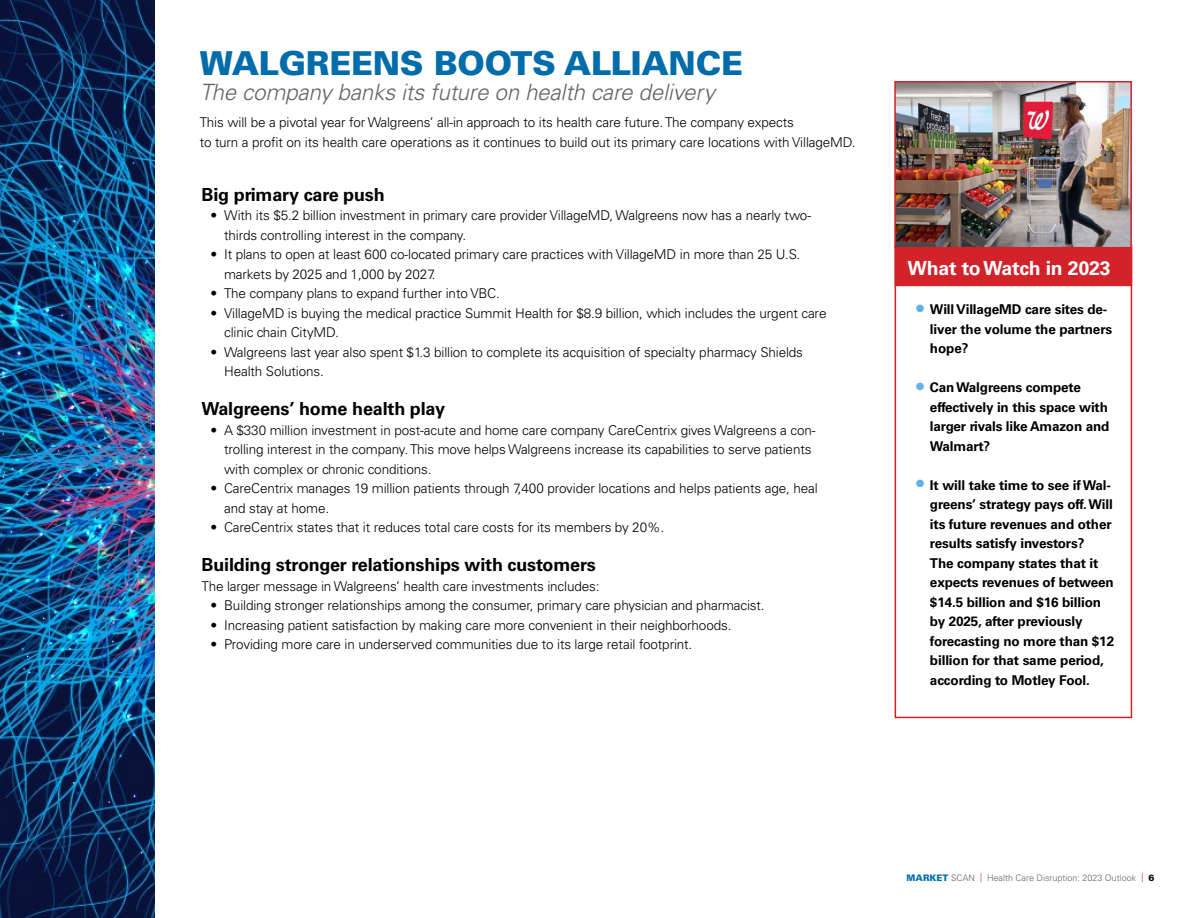
<style>
.page{position:relative;width:1188px;height:918px;background:#fff}
.page>*{position:absolute;margin:0;border:0;box-sizing:border-box;transform-origin:0 0}
.t1{font:900 33px "Univers LT Std";letter-spacing:-.01em;color:#006daa}
.t2{font:italic 300 22.5px "Univers LT Std";letter-spacing:-.01em;color:#636466}
.t3{font:700 19.5px "Univers LT Std";letter-spacing:-.01em;color:#fff}
.t4{font:700 18px "Univers LT Std";letter-spacing:-.01em;color:#000}
.t5{font:300 13.5px/19.5px "Univers LT Std";letter-spacing:-.01em;color:#000}
.t6{font:700 13.5px/19.5px "Univers LT Std";letter-spacing:-.01em;color:#000}
.t7{font:300 9px "Univers LT Std";color:#636466}
.s1{font-size:21px;color:#61b1e8}
.s2{font-weight:900;color:#006daa}
.s3{font-weight:900;color:#000}
</style>
<div class="page">
<img style="left:0;top:0;width:155px;height:918px">
<div style="left:895px;top:245px;width:237px;height:473px;border:2px solid #d2232a"></div>
<div style="left:895px;top:245px;width:237px;height:41px;background:#d2232a"></div>
<img style="left:897px;top:84px;width:232px;height:161px">
<div style="left:894px;top:81px;width:238px;height:167px;border:2px solid #d2232a"></div>
<h1 class="t1" style="left:200px;top:42px;width:545px">WALGREENS BOOTS ALLIANCE</h1>
<h2 class="t2" style="left:200px;top:79px;width:517px">The company banks its future on health care delivery</h2>
<p class="t5" style="left:200px;top:113px;width:657px">This will be a pivotal year for Walgreens’ all-in approach to its health care future. The company expects<br>to turn a profit on its health care operations as it continues to build out its primary care locations with VillageMD.</p>
<h3 class="t4" style="left:202px;top:184px;width:185px">Big primary care push</h3>
<p class="t5" style="left:224px;top:206px;width:588px;text-indent:-14px">• With its $5.2 billion investment in primary care provider VillageMD, Walgreens now has a nearly two&shy;thirds controlling interest in the company.</p>
<p class="t5" style="left:224px;top:245px;width:578px;text-indent:-14px">• It plans to open at least 600 co-located primary care practices with VillageMD in more than 25 U.S. markets by 2025 and 1,000 by 2027.</p>
<p class="t5" style="left:211px;top:284px;width:291px">• The company plans to expand further into VBC.</p>
<p class="t5" style="left:224px;top:303px;width:604px;text-indent:-14px">• VillageMD is buying the medical practice Summit Health for $8.9 billion, which includes the urgent care clinic chain CityMD.</p>
<p class="t5" style="left:224px;top:342px;width:580px;text-indent:-14px">• Walgreens last year also spent $1.3 billion to complete its acquisition of specialty pharmacy Shields<br>Health Solutions.</p>
<h3 class="t4" style="left:202px;top:398px;width:245px">Walgreens’ home health play</h3>
<p class="t5" style="left:224px;top:420px;width:593px;text-indent:-14px">• A $330 million investment in post-acute and home care company CareCentrix gives Walgreens a con&shy;trolling interest in the company. This move helps Walgreens increase its capabilities to serve patients with complex or chronic conditions.</p>
<p class="t5" style="left:224px;top:479px;width:595px;text-indent:-14px">• CareCentrix manages 19 million patients through 7,400 provider locations and helps patients age, heal and stay at home.</p>
<p class="t5" style="left:211px;top:518px;width:455px">• CareCentrix states that it reduces total care costs for its members by 20%.</p>
<h3 class="t4" style="left:202px;top:554px;width:396px">Building stronger relationships with customers</h3>
<p class="t5" style="left:202px;top:576px;width:399px">The larger message in Walgreens’ health care investments includes:</p>
<p class="t5" style="left:211px;top:596px;width:556px">• Building stronger relationships among the consumer, primary care physician and pharmacist.</p>
<p class="t5" style="left:211px;top:615px;width:522px">• Increasing patient satisfaction by making care more convenient in their neighborhoods.</p>
<p class="t5" style="left:211px;top:635px;width:483px">• Providing more care in underserved communities due to its large retail footprint.</p>
<h3 class="t3" style="left:908px;top:257px;width:205px">What to Watch in 2023</h3>
<p class="t6" style="left:930px;top:300px;width:184px;text-indent:-13px"><span class="s1">•</span> Will VillageMD care sites de&shy;liver the volume the partners hope?</p>
<p class="t6" style="left:930px;top:378px;width:181px;text-indent:-13px"><span class="s1">•</span> Can Walgreens compete effectively in this space with larger rivals like Amazon and<br>Walmart?</p>
<p class="t6" style="left:930px;top:475px;width:186px;text-indent:-13px"><span class="s1">•</span> It will take time to see if Wal&shy;greens’ strategy pays off. Will its future revenues and other results satisfy investors?<br>The company states that it expects revenues of between $14.5 billion and $16 billion by 2025, after previously forecasting no more than $12 billion for that same period, according to Motley Fool.</p>
<p class="t7" style="left:907px;top:873px;width:249px"><span class="s2">MARKET</span> SCAN <sup>|</sup> Health Care Disruption: 2023 Outlook <sup>|</sup> <span class="s3">6</span></p>
</div>
